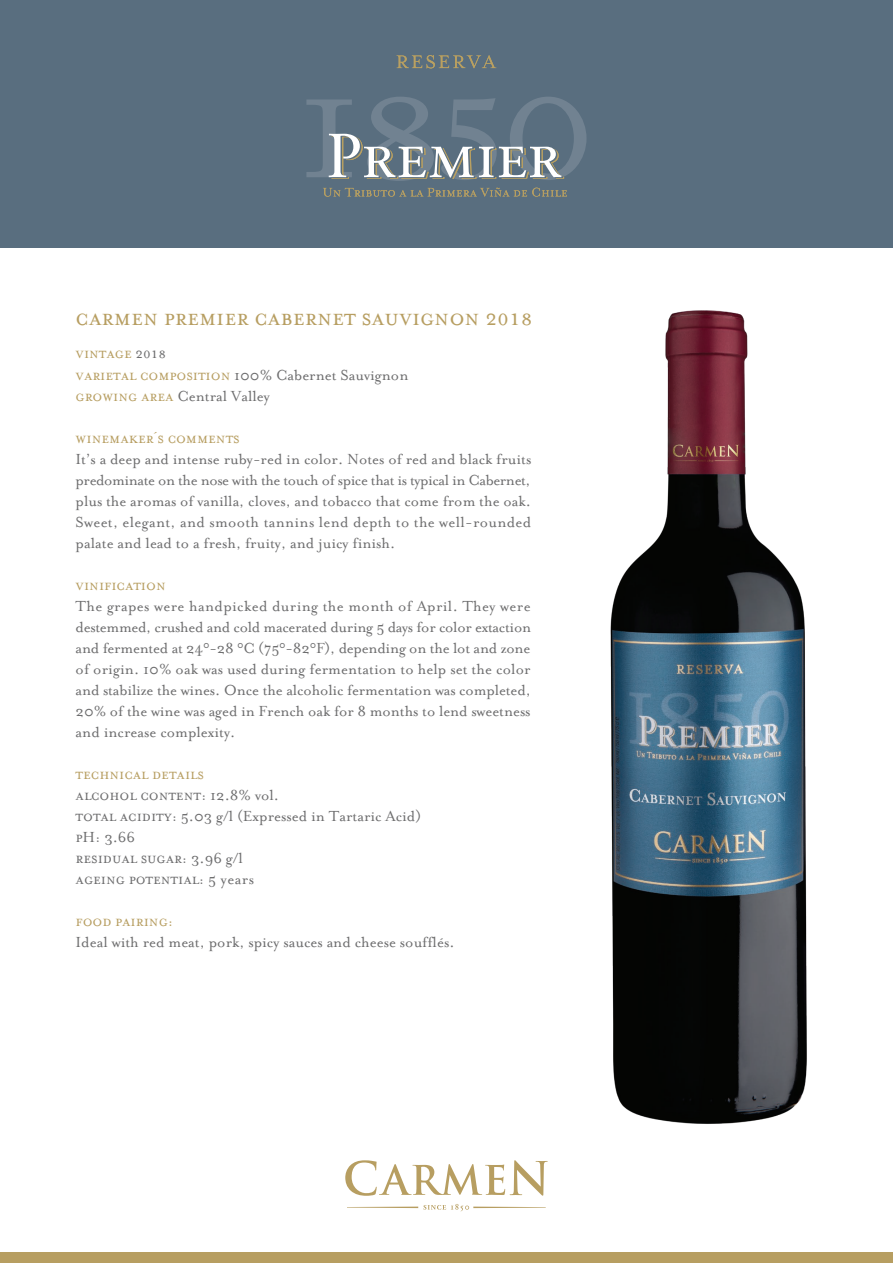
<style>
.page{position:relative;width:893px;height:1263px;background:#fff}
.page>*{position:absolute;margin:0;border:0;box-sizing:border-box;transform-origin:0 0}
.t1{font:25.5px "Mrs Eaves Small Caps";letter-spacing:-.005em;color:#b79e61}
.t2{font:16.5px/21px "Mrs Eaves Roman";color:#6d6d6e}
.t3{font:16.5px/21px "Mrs Eaves Small Caps";letter-spacing:-.005em;color:#b79e61}
.t4{font:16.5px/21px "Mrs Eaves Small Caps";letter-spacing:-.005em;color:#6d6d6e}
.s1{color:#6d6d6e}
.s2{font-family:"Mrs Eaves Small Caps";color:#b79e61}
.s3{font-family:"Mrs Eaves Roman";color:#6d6d6e}
.s4{font-family:"Mrs Eaves Small Caps"}
.s5{font-family:"Mrs Eaves Roman"}
</style>
<div class="page">
<div style="left:0;top:0;width:893px;height:248px;background:#596e7f"></div>
<div style="left:0;top:1252px;width:893px;height:11px;background:#b79e61"></div>
<svg style="left:345px;top:1160px;width:203px;height:36px"></svg>
<svg style="left:347px;top:1204px;width:199px;height:7px"></svg>
<svg style="left:397px;top:55px;width:99px;height:13px"></svg>
<svg style="left:306px;top:97px;width:280px;height:84px"></svg>
<svg style="left:323px;top:188px;width:244px;height:9px"></svg>
<img style="left:610px;top:310px;width:197px;height:814px">
<h1 class="t1" style="left:76px;top:305px;width:459px">carmen premier cabernet sauvignon 2018</h1>
<p class="t3" style="left:76px;top:343px;width:92px">vintage <span class="s1">2018</span></p>
<p class="t2" style="left:76px;top:364px;width:334px"><span class="s2">varietal composition</span> 100% Cabernet Sauvignon <span class="s2">growing area</span> Central Valley</p>
<p class="t3" style="left:76px;top:427px;width:166px">winemaker´s comments</p>
<p class="t2" style="left:76px;top:448px;width:457px;text-align:justify">It’s a deep and intense ruby-red in color. Notes of red and black fruits predominate on the nose with the touch of spice that is typical in Cabernet, plus the aromas of vanilla, cloves, and tobacco that come from the oak.<br>Sweet, elegant, and smooth tannins lend depth to the well-rounded palate and lead to a fresh, fruity, and juicy finish.</p>
<p class="t3" style="left:76px;top:574px;width:92px">vinification</p>
<p class="t2" style="left:76px;top:595px;width:457px;text-align:justify">The grapes were handpicked during the month of April. They were destemmed, crushed and cold macerated during 5 days for color extaction and fermented at 24°-28 °C (75°-82°F), depending on the lot and zone of origin. 10% oak was used during fermentation to help set the color and stabilize the wines. Once the alcoholic fermentation was completed, 20% of the wine was aged in French oak for 8 months to lend sweetness and increase complexity.</p>
<p class="t3" style="left:76px;top:763px;width:205px">technical details<br><span class="s1">alcohol content:</span> <span class="s3">12.8% vol.</span></p>
<p class="t2" style="left:76px;top:805px;width:347px"><span class="s4">total acidity:</span> 5.03 g/l (Expressed in Tartaric Acid) <span class="s4">pH:</span> 3.66</p>
<p class="t4" style="left:76px;top:847px;width:180px">residual sugar: <span class="s5">3.96 g/l </span>ageing potential: <span class="s5">5 years</span></p>
<p class="t3" style="left:76px;top:910px;width:99px">food pairing:</p>
<p class="t2" style="left:76px;top:931px;width:380px">Ideal with red meat, pork, spicy sauces and cheese soufflés.</p>
</div>
